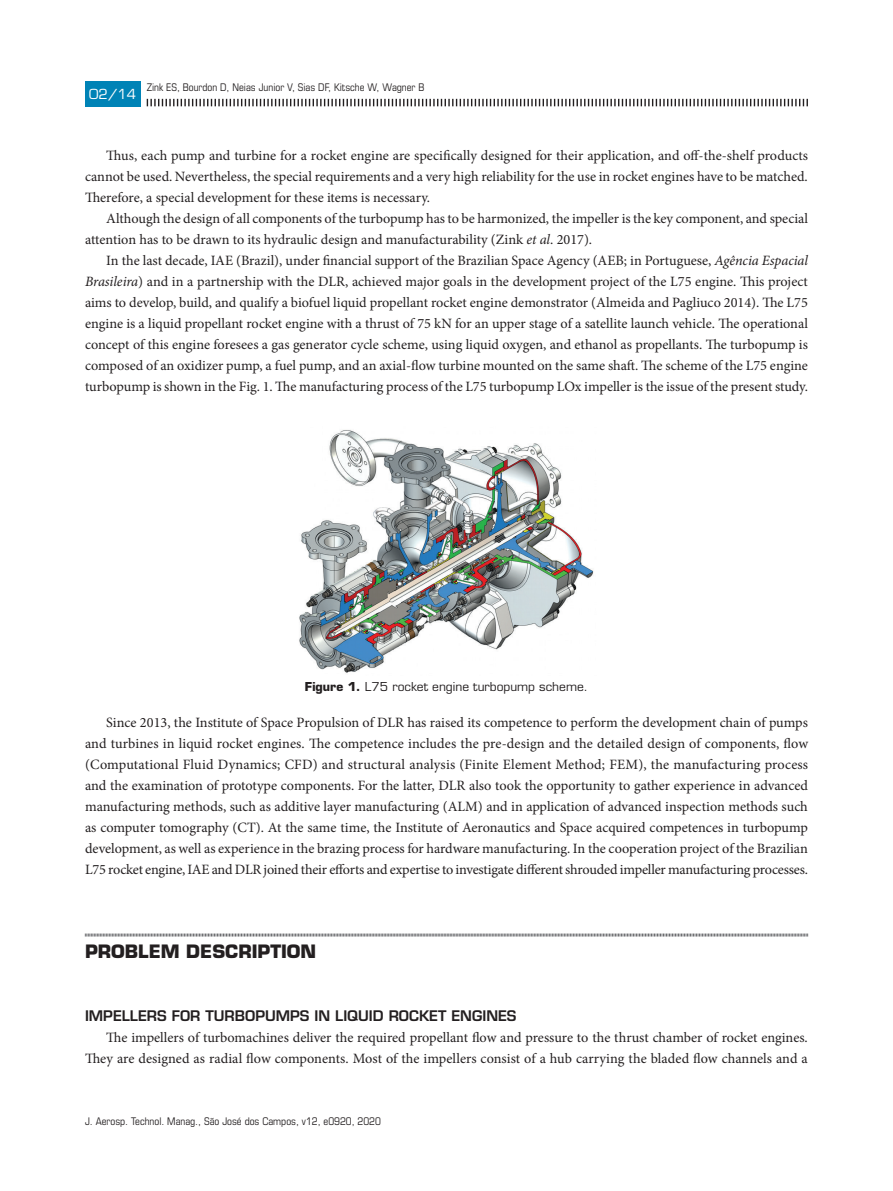
<style>
.page{position:relative;width:893px;height:1191px;background:#fff}
.page>*{position:absolute;margin:0;border:0;box-sizing:border-box;transform-origin:0 0}
.t1{font:700 18px "Eurostile LT Std";color:#231f20}
.t2{font:14.25px/21px "Minion Pro";letter-spacing:-.005em;color:#231f20;text-align:justify}
.t3{font:600 14.25px "Eurostile LT Std";color:#231f20}
.t4{font:13.5px "Eurostile LT Std";color:#fff}
.t5{font:12px "Eurostile LT Std";color:#231f20}
.t6{font:condensed 10.5px "Eurostile LT Std";color:#231f20}
.s1{font-style:italic}
.s2{font-weight:700}
</style>
<div class="page">
<svg style="left:147px;top:99px;width:661px;height:7px"></svg>
<div style="left:85px;top:81px;width:55px;height:25px;background:#0083b6"></div>
<img style="left:299px;top:430px;width:295px;height:243px">
<svg style="left:85px;top:933px;width:723px;height:4px"></svg>
<p class="t4" style="left:89px;top:86px;width:49px">02/14</p>
<p class="t6" style="left:147px;top:81px;width:279px">Zink ES, Bourdon D, Neias Junior V, Sias DF, Kitsche W, Wagner B</p>
<p class="t2" style="left:85px;top:144px;width:725px;text-indent:21px">Thus, each pump and turbine for a rocket engine are specifically designed for their application, and off-the-shelf products cannot be used. Nevertheless, the special requirements and a very high reliability for the use in rocket engines have to be matched.<br>Therefore, a special development for these items is necessary.</p>
<p class="t2" style="left:85px;top:207px;width:724px;text-indent:21px">Although the design of all components of the turbopump has to be harmonized, the impeller is the key component, and special attention has to be drawn to its hydraulic design and manufacturability (Zink <span class="s1">et al</span>. 2017).</p>
<p class="t2" style="left:85px;top:249px;width:724px;text-indent:21px">In the last decade, IAE (Brazil), under financial support of the Brazilian Space Agency (AEB; in Portuguese, <span class="s1">Agência Espacial Brasileira</span>) and in a partnership with the DLR, achieved major goals in the development project of the L75 engine. This project aims to develop, build, and qualify a biofuel liquid propellant rocket engine demonstrator (Almeida and Pagliuco 2014). The L75 engine is a liquid propellant rocket engine with a thrust of 75 kN for an upper stage of a satellite launch vehicle. The operational concept of this engine foresees a gas generator cycle scheme, using liquid oxygen, and ethanol as propellants. The turbopump is composed of an oxidizer pump, a fuel pump, and an axial-flow turbine mounted on the same shaft. The scheme of the L75 engine turbopump is shown in the Fig. 1. The manufacturing process of the L75 turbopump LOx impeller is the issue of the present study.</p>
<p class="t5" style="left:305px;top:679px;width:285px"><span class="s2">Figure 1.</span> L75 rocket engine turbopump scheme.</p>
<p class="t2" style="left:85px;top:711px;width:725px;text-indent:21px">Since 2013, the Institute of Space Propulsion of DLR has raised its competence to perform the development chain of pumps and turbines in liquid rocket engines. The competence includes the pre-design and the detailed design of components, flow (Computational Fluid Dynamics; CFD) and structural analysis (Finite Element Method; FEM), the manufacturing process and the examination of prototype components. For the latter, DLR also took the opportunity to gather experience in advanced manufacturing methods, such as additive layer manufacturing (ALM) and in application of advanced inspection methods such as computer tomography (CT). At the same time, the Institute of Aeronautics and Space acquired competences in turbopump development, as well as experience in the brazing process for hardware manufacturing. In the cooperation project of the Brazilian L75 rocket engine, IAE and DLR joined their efforts and expertise to investigate different shrouded impeller manufacturing processes.</p>
<p class="t1" style="left:85px;top:940px;width:233px">PROBLEM DESCRIPTION</p>
<p class="t3" style="left:85px;top:1006px;width:433px">IMPELLERS FOR TURBOPUMPS IN LIQUID ROCKET ENGINES</p>
<p class="t2" style="left:85px;top:1026px;width:724px;text-align:right">The impellers of turbomachines deliver the required propellant flow and pressure to the thrust chamber of rocket engines.<br>They are designed as radial flow components. Most of the impellers consist of a hub carrying the bladed flow channels and a</p>
<p class="t6" style="left:85px;top:1114px;width:297px">J. Aerosp. Technol. Manag., São José dos Campos, v12, e0920, 2020</p>
</div>
